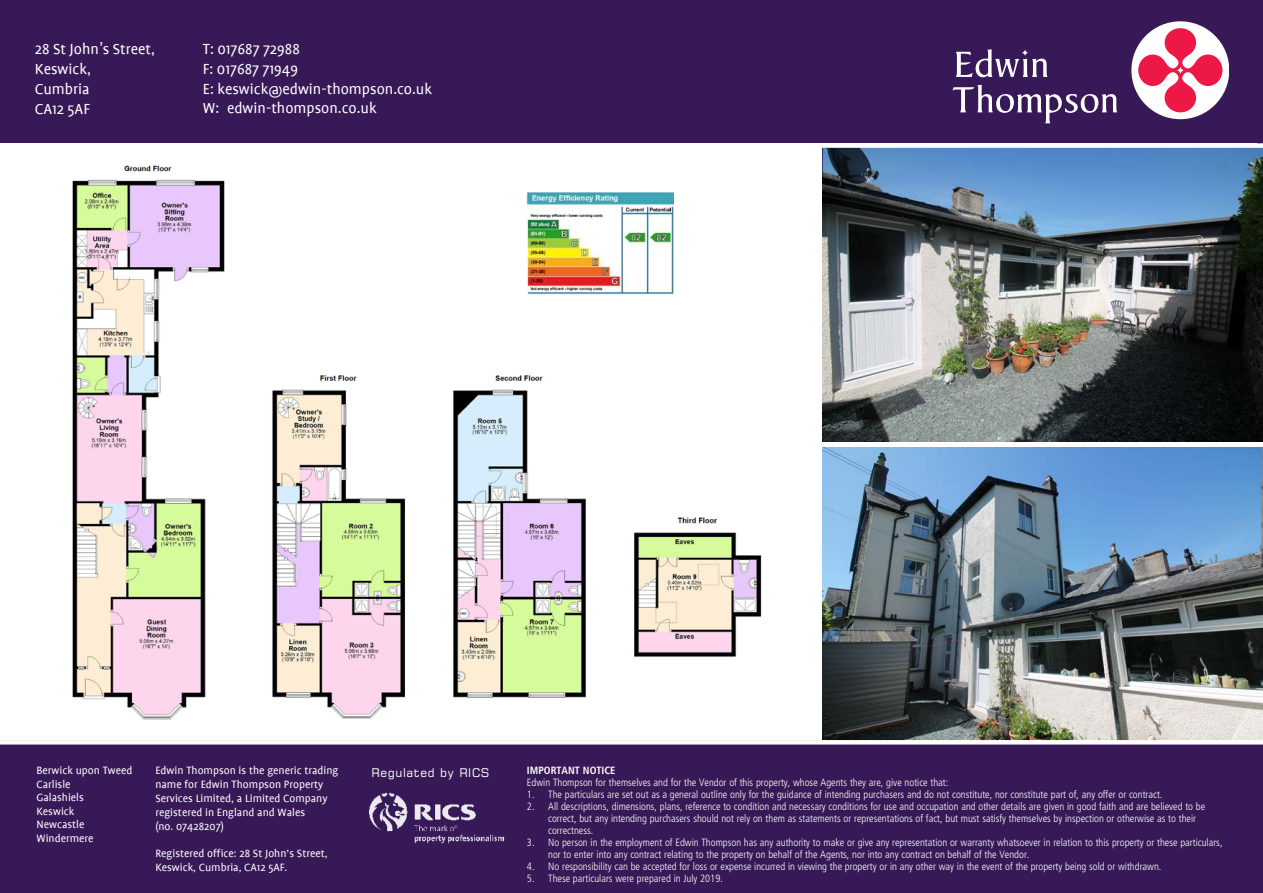
<style>
.page{position:relative;width:1263px;height:893px;background:#fff}
.page>*{position:absolute;margin:0;border:0;box-sizing:border-box;transform-origin:0 0}
.t1{font:16.5px/19.8px "Profile";color:#fff}
.t2{font:12px/13.5px "Profile";color:#fff}
.t3{font:12px "Square 721 BT";letter-spacing:.05em;color:#fff}
.t4{font:300 condensed 10.5px/12px "Frutiger";color:#fff}
.t5{font:700 condensed 10.5px "Frutiger";color:#fff}
.s1{font-family:"Helvetica"}
</style>
<div class="page">
<div style="left:0;top:742px;width:1263px;height:151px;background:#371957"></div>
<div style="left:0;top:0;width:1263px;height:742px;background:#371957"></div>
<div style="left:0;top:143px;width:1263px;height:597px;background:#fff"></div>
<div style="left:1131px;top:21px;width:98px;height:98px;background:#fff;border-radius:50%"></div>
<svg style="left:1138px;top:28px;width:84px;height:84px"></svg>
<svg style="left:952px;top:85px;width:165px;height:38px"></svg>
<svg style="left:956px;top:49px;width:91px;height:28px"></svg>
<img style="left:369px;top:792px;width:136px;height:52px">
<img style="left:72px;top:165px;width:690px;height:555px">
<img style="left:822px;top:148px;width:441px;height:294px">
<img style="left:822px;top:448px;width:441px;height:292px">
<svg style="left:0;top:740px;width:1263px;height:4px;background:#fcfcfc"></svg>
<img style="left:527px;top:192px;width:146px;height:106px">
<h1 class="t1" style="left:35px;top:40px;width:122px">28 St John<span class="s1">’</span>s Street,<br>Keswick,<br>Cumbria<br>CA12 5AF</h1>
<h1 class="t1" style="left:203px;top:39px;width:231px">T: 017687 72988<br>F: 017687 71949<br>E: keswick@edwin-thompson.co.uk<br>W: edwin-thompson.co.uk</h1>
<p class="t2" style="left:36px;top:764px;width:97px">Berwick upon Tweed<br>Carlisle<br>Galashiels<br>Keswick<br>Newcastle<br>Windermere</p>
<p class="t2" style="left:155px;top:764px;width:185px">Edwin Thompson is the generic trading name for Edwin Thompson Property<br>Services Limited, a Limited Company registered in England and Wales<br>(no. 07428207)</p>
<p class="t2" style="left:155px;top:847px;width:174px">Registered office: 28 St John’s Street,<br>Keswick, Cumbria, CA12 5AF.</p>
<p class="t3" style="left:371px;top:765px;width:119px">Regulated by RICS</p>
<p class="t5" style="left:527px;top:764px;width:90px">IMPORTANT NOTICE</p>
<p class="t4" style="left:527px;top:776px;width:423px">Edwin Thompson for themselves and for the Vendor of this property, whose Agents they are, give notice that:</p>
<p class="t4" style="left:527px;top:788px;width:637px">1. The particulars are set out as a general outline only for the guidance of intending purchasers and do not constitute, nor constitute part of, any offer or contract.</p>
<p class="t4" style="left:548px;top:800px;width:658px;text-indent:-21px">2. All descriptions, dimensions, plans, reference to condition and necessary conditions for use and occupation and other details are given in good faith and are believed to be correct, but any intending purchasers should not rely on them as statements or representations of fact, but must satisfy themselves by inspection or otherwise as to their correctness.</p>
<p class="t4" style="left:548px;top:836px;width:676px;text-indent:-21px">3. No person in the employment of Edwin Thompson has any authority to make or give any representation or warranty whatsoever in relation to this property or these particulars, nor to enter into any contract relating to the property on behalf of the Agents, nor into any contract on behalf of the Vendor.</p>
<p class="t4" style="left:527px;top:860px;width:636px">4. No responsibility can be accepted for loss or expense incurred in viewing the property or in any other way in the event of the property being sold or withdrawn.</p>
<p class="t4" style="left:527px;top:872px;width:197px">5. These particulars were prepared in July 2019.</p>
</div>
